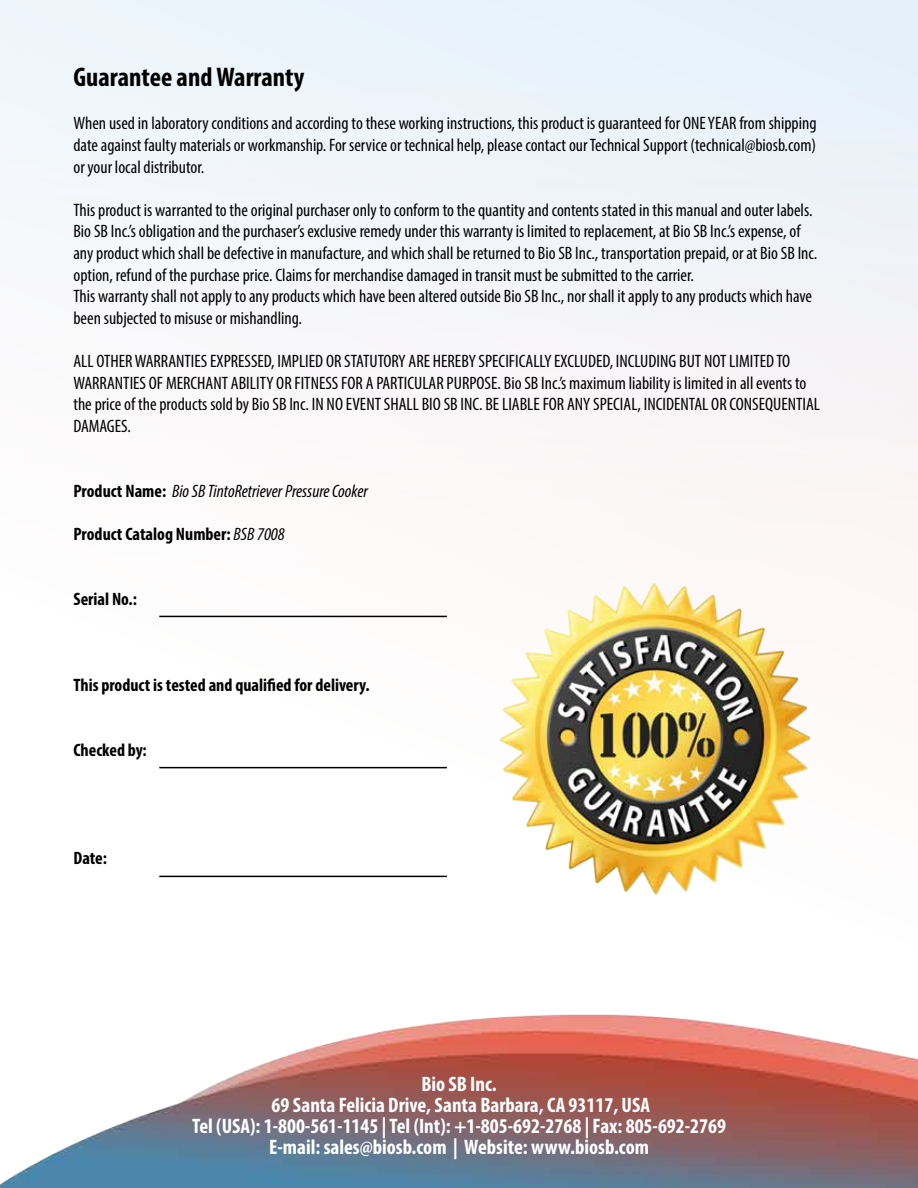
<style>
.page{position:relative;width:918px;height:1188px;background:#fff}
.page>*{position:absolute;margin:0;border:0;box-sizing:border-box;transform-origin:0 0}
.t1{font:700 condensed 27px "Myriad Pro";color:#000}
.t2{font:700 condensed 21px "Myriad Pro";color:#fff}
.t3{font:condensed 18px/21.6px "Myriad Pro";color:#000}
.t4{font:700 condensed 18px "Myriad Pro";color:#000}
.t5{font:italic condensed 18px "Myriad Pro";color:#000}
.s1{font-weight:700;font-style:normal}
.s2{font-weight:400;font-style:italic}
</style>
<div class="page">
<div style="left:0;top:0;width:918px;height:1188px;background:linear-gradient(to right,#fafbfd,#f2f3f7)"></div>
<img style="left:0;top:855px;width:918px;height:333px">
<img style="left:492px;top:581px;width:328px;height:315px">
<hr style="left:159px;top:616px;width:288px;height:1px;background:#000">
<hr style="left:159px;top:767px;width:288px;height:1px;background:#000">
<hr style="left:159px;top:876px;width:288px;height:1px;background:#000">
<h1 class="t1" style="left:73px;top:60px;width:232px">Guarantee and Warranty</h1>
<p class="t3" style="left:73px;top:112px;width:745px;text-align:justify">When used in laboratory conditions and according to these working instructions, this product is guaranteed for ONE YEAR from shipping date against faulty materials or workmanship. For service or technical help, please contact our Technical Support (technical@biosb.com) or your local distributor.</p>
<p class="t3" style="left:73px;top:199px;width:745px">This product is warranted to the original purchaser only to conform to the quantity and contents stated in this manual and outer labels.<br>Bio SB Inc.’s obligation and the purchaser’s exclusive remedy under this warranty is limited to replacement, at Bio SB Inc.’s expense, of any product which shall be defective in manufacture, and which shall be returned to Bio SB Inc., transportation prepaid, or at Bio SB Inc. option, refund of the purchase price. Claims for merchandise damaged in transit must be submitted to the carrier.<br>This warranty shall not apply to any products which have been altered outside Bio SB Inc., nor shall it apply to any products which have been subjected to misuse or mishandling.</p>
<p class="t3" style="left:73px;top:350px;width:748px">ALL OTHER WARRANTIES EXPRESSED, IMPLIED OR STATUTORY ARE HEREBY SPECIFICALLY EXCLUDED, INCLUDING BUT NOT LIMITED TO WARRANTIES OF MERCHANT ABILITY OR FITNESS FOR A PARTICULAR PURPOSE. Bio SB Inc.’s maximum liability is limited in all events to the price of the products sold by Bio SB Inc. IN NO EVENT SHALL BIO SB INC. BE LIABLE FOR ANY SPECIAL, INCIDENTAL OR CONSEQUENTIAL DAMAGES.</p>
<p class="t5" style="left:73px;top:480px;width:296px"><span class="s1">Product Name:</span> Bio SB TintoRetriever Pressure Cooker</p>
<p class="t4" style="left:73px;top:523px;width:213px">Product Catalog Number: <span class="s2">BSB 7008</span></p>
<p class="t4" style="left:73px;top:587px;width:65px">Serial No.:</p>
<p class="t4" style="left:73px;top:674px;width:298px">This product is tested and qualified for delivery.</p>
<p class="t4" style="left:73px;top:739px;width:75px">Checked by:</p>
<p class="t4" style="left:73px;top:847px;width:35px">Date:</p>
<p class="t2" style="left:421px;top:1071px;width:77px">Bio SB Inc.</p>
<p class="t2" style="left:272px;top:1092px;width:360px">69 Santa Felicia Drive, Santa Barbara, CA 93117, USA</p>
<p class="t2" style="left:192px;top:1113px;width:535px">Tel (USA): 1-800-561-1145 | Tel (Int): +1-805-692-2768 | Fax: 805-692-2769</p>
<p class="t2" style="left:269px;top:1134px;width:381px">E-mail: sales@biosb.com | Website: www.biosb.com</p>
</div>
